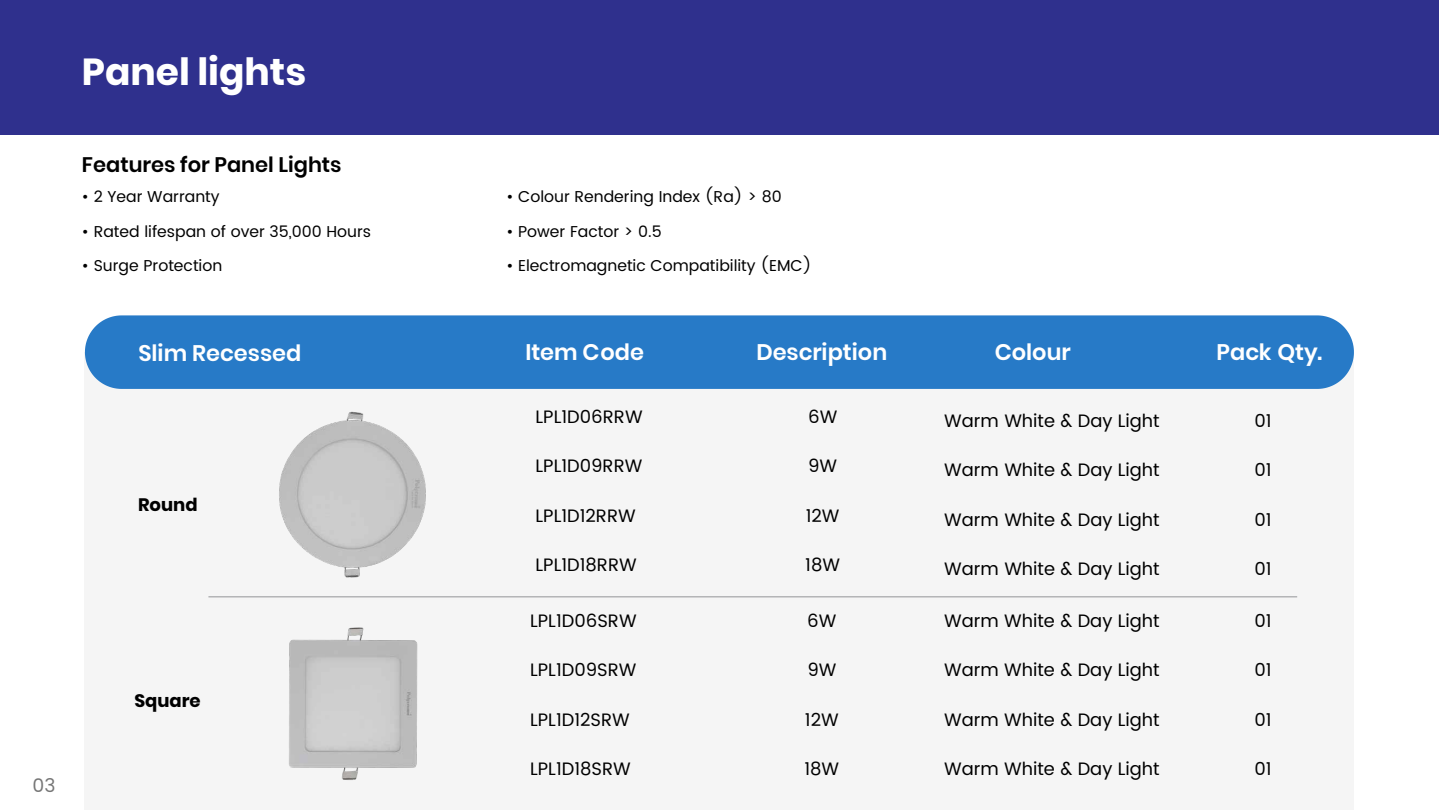
<style>
.page{position:relative;width:1440px;height:810px;background:#fff}
.page>*{position:absolute;margin:0;border:0;box-sizing:border-box;transform-origin:0 0}
.t1{font:700 37.5px "Poppins";color:#fff}
.t2{font:600 22.5px "Poppins";color:#fff}
.t3{font:600 21px "Poppins";color:#000}
.t4{font:18.75px "Poppins";color:#767676}
.t5{font:18px "Poppins";color:#000}
.t6{font:700 18px "Poppins";color:#000}
.t7{font:15.75px "Poppins";color:#000}
</style>
<div class="page">
<div style="left:85px;top:352px;width:1269px;height:458px;background:#f5f5f5"></div>
<div style="left:85px;top:315px;width:1269px;height:74px;background:#277ac7"></div>
<img style="left:279px;top:411px;width:147px;height:167px">
<img style="left:289px;top:627px;width:129px;height:153px">
<div style="left:0;top:0;width:1439px;height:135px;background:#2f308d"></div>
<hr style="left:208px;top:596px;width:1089px;height:1px;background:#939598">
<p class="t4" style="left:33px;top:772px;width:24px">03</p>
<h1 class="t1" style="left:82px;top:50px;width:226px">Panel lights</h1>
<p class="t3" style="left:82px;top:152px;width:261px">Features for Panel Lights</p>
<p class="t7" style="left:82px;top:185px;width:139px">• 2 Year Warranty</p>
<p class="t7" style="left:82px;top:220px;width:291px">• Rated lifespan of over 35,000 Hours</p>
<p class="t7" style="left:82px;top:254px;width:142px">• Surge Protection</p>
<p class="t7" style="left:506px;top:185px;width:277px">• Colour Rendering Index (Ra) &gt; 80</p>
<p class="t7" style="left:506px;top:220px;width:157px">• Power Factor &gt; 0.5</p>
<p class="t7" style="left:506px;top:254px;width:307px">• Electromagnetic Compatibility (EMC)</p>
<p class="t2" style="left:138px;top:340px;width:165px">Slim Recessed</p>
<p class="t2" style="left:525px;top:339px;width:120px">Item Code</p>
<p class="t2" style="left:757px;top:339px;width:132px">Description</p>
<p class="t2" style="left:995px;top:339px;width:78px">Colour</p>
<p class="t6" style="left:138px;top:494px;width:61px">Round</p>
<p class="t6" style="left:134px;top:691px;width:68px">Square</p>
<p class="t5" style="left:536px;top:404px;width:109px">LPL1D06RRW</p>
<p class="t5" style="left:536px;top:453px;width:108px">LPL1D09RRW</p>
<p class="t5" style="left:536px;top:503px;width:102px">LPL1D12RRW</p>
<p class="t5" style="left:536px;top:552px;width:103px">LPL1D18RRW</p>
<p class="t5" style="left:530px;top:607px;width:108px">LPL1D06SRW</p>
<p class="t5" style="left:530px;top:657px;width:108px">LPL1D09SRW</p>
<p class="t5" style="left:530px;top:706px;width:101px">LPL1D12SRW</p>
<p class="t5" style="left:530px;top:756px;width:102px">LPL1D18SRW</p>
<p class="t5" style="left:808px;top:404px;width:31px">6W</p>
<p class="t5" style="left:808px;top:453px;width:31px">9W</p>
<p class="t5" style="left:806px;top:503px;width:35px">12W</p>
<p class="t5" style="left:805px;top:552px;width:36px">18W</p>
<p class="t5" style="left:807px;top:607px;width:31px">6W</p>
<p class="t5" style="left:807px;top:657px;width:31px">9W</p>
<p class="t5" style="left:805px;top:706px;width:35px">12W</p>
<p class="t5" style="left:804px;top:756px;width:36px">18W</p>
<p class="t5" style="left:944px;top:407px;width:217px">Warm White &amp; Day Light</p>
<p class="t5" style="left:944px;top:457px;width:217px">Warm White &amp; Day Light</p>
<p class="t5" style="left:944px;top:506px;width:217px">Warm White &amp; Day Light</p>
<p class="t5" style="left:944px;top:556px;width:217px">Warm White &amp; Day Light</p>
<p class="t5" style="left:944px;top:607px;width:217px">Warm White &amp; Day Light</p>
<p class="t5" style="left:944px;top:657px;width:217px">Warm White &amp; Day Light</p>
<p class="t5" style="left:944px;top:706px;width:217px">Warm White &amp; Day Light</p>
<p class="t5" style="left:944px;top:756px;width:217px">Warm White &amp; Day Light</p>
<p class="t2" style="left:1217px;top:339px;width:107px">Pack Qty.</p>
<p class="t5" style="left:1254px;top:407px;width:19px">01</p>
<p class="t5" style="left:1254px;top:457px;width:19px">01</p>
<p class="t5" style="left:1254px;top:506px;width:19px">01</p>
<p class="t5" style="left:1254px;top:556px;width:19px">01</p>
<p class="t5" style="left:1254px;top:607px;width:19px">01</p>
<p class="t5" style="left:1254px;top:657px;width:19px">01</p>
<p class="t5" style="left:1254px;top:706px;width:19px">01</p>
<p class="t5" style="left:1254px;top:756px;width:19px">01</p>
</div>
